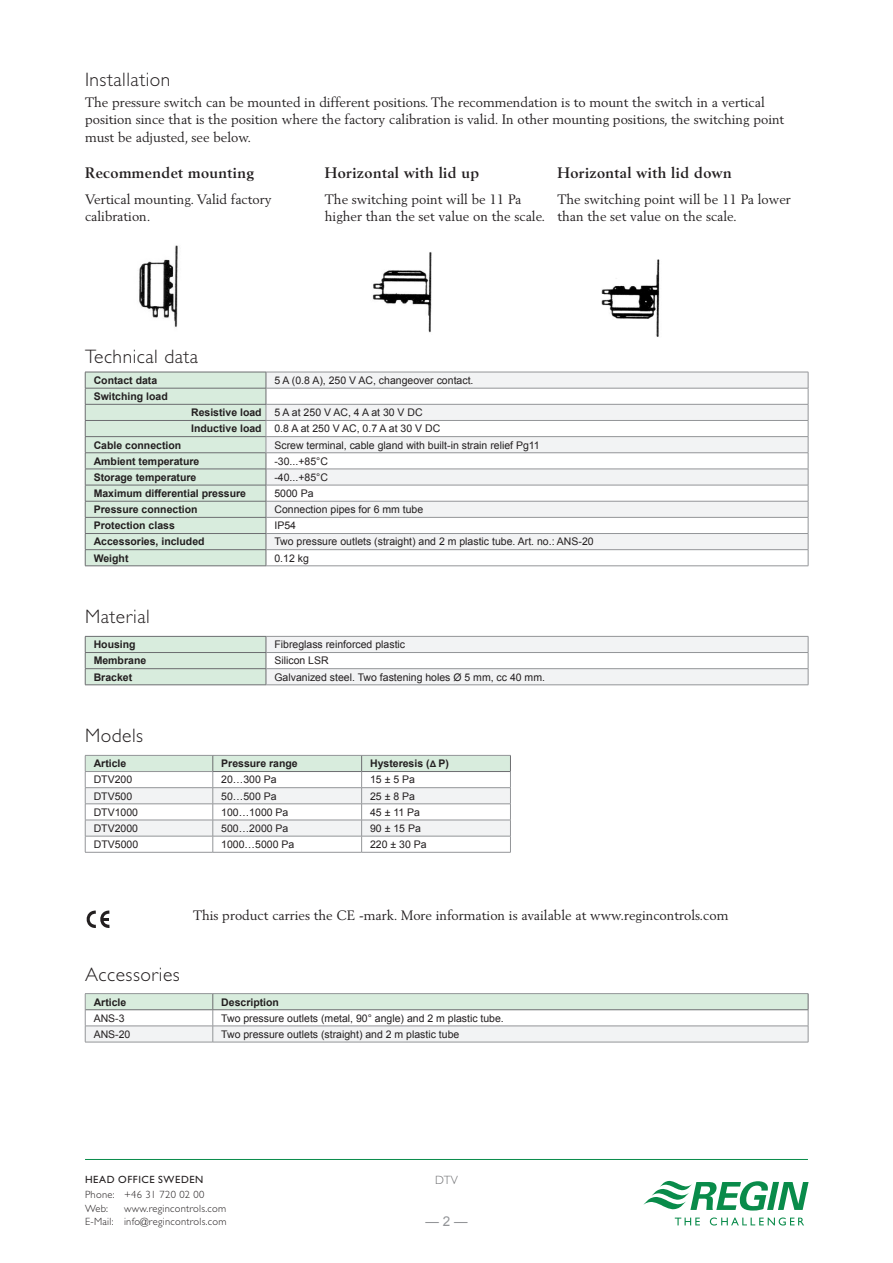
<style>
.page{position:relative;width:893px;height:1263px;background:#fff}
.page>*{position:absolute;margin:0;border:0;box-sizing:border-box;transform-origin:0 0}
.Header2{font:300 19.5px "Gill Sans Std";letter-spacing:.025em;color:#231f20}
.Body1{font:300 19.5px "Gill Sans Std";letter-spacing:.025em;color:#231f20}
.Header3{font:700 15px "Berling LT Std";letter-spacing:.025em;color:#231f20}
.Body1-2{font:13.5px/17.2px "Berling LT Std";color:#231f20}
.Body{font:13.5px/17.2px "Berling LT Std";color:#231f20}
.Header2-2{font:13.5px "Berling LT Std";color:#231f20}
.t1{font:13.5px "Arial";color:#939598}
.t2{font:300 12px "Gill Sans Std";color:#6c6d70}
.TableBody{font:10.5px "Arial";color:#231f20}
.TableHeader{font:700 10.5px "Arial";color:#231f20}
.t3{font:300 10.5px/13.5px "Gill Sans Std";letter-spacing:.025em;color:#231f20}
.ArtNr{font:10.5px "Arial";color:#231f20}
.t4{font:10.5px "Gill Sans Std";letter-spacing:.055em;color:#231f20}
.Brödtext{font:10.5px "Arial";color:#231f20}
.s1{font-size:9px}
</style>
<div class="page">
<svg style="left:643px;top:1180px;width:166px;height:30px"></svg>
<svg style="left:675px;top:1217px;width:25px;height:8px"></svg>
<svg style="left:710px;top:1217px;width:94px;height:8px"></svg>
<hr style="left:85px;top:1159px;width:723px;height:1px;background:#098b4a">
<img style="left:139px;top:245px;width:39px;height:83px">
<img style="left:372px;top:252px;width:60px;height:81px">
<img style="left:601px;top:259px;width:59px;height:78px">
<svg style="left:267px;top:373px;width:541px;height:176px;fill:#f2f3f4"></svg>
<hr style="left:266px;top:372px;width:542px;height:1px;background:#939598">
<hr style="left:266px;top:404px;width:542px;height:1px;background:#939598">
<hr style="left:266px;top:436px;width:542px;height:1px;background:#939598">
<hr style="left:266px;top:469px;width:542px;height:1px;background:#939598">
<hr style="left:266px;top:501px;width:542px;height:1px;background:#939598">
<hr style="left:266px;top:388px;width:542px;height:1px;background:#939598">
<hr style="left:266px;top:420px;width:542px;height:1px;background:#939598">
<hr style="left:266px;top:452px;width:542px;height:1px;background:#939598">
<hr style="left:266px;top:485px;width:542px;height:1px;background:#939598">
<hr style="left:266px;top:517px;width:542px;height:1px;background:#939598">
<hr style="left:266px;top:533px;width:542px;height:1px;background:#939598">
<svg style="left:808px;top:372px;width:1px;height:194px"></svg>
<svg style="left:85px;top:372px;width:182px;height:193px"></svg>
<hr style="left:85px;top:436px;width:181px;height:1px;background:#6c6d70">
<hr style="left:85px;top:517px;width:181px;height:1px;background:#6c6d70">
<hr style="left:85px;top:533px;width:181px;height:1px;background:#6c6d70">
<hr style="left:266px;top:549px;width:542px;height:1px;background:#939598">
<hr style="left:266px;top:565px;width:542px;height:1px;background:#939598">
<hr style="left:85px;top:549px;width:181px;height:1px;background:#6c6d70">
<hr style="left:85px;top:565px;width:181px;height:1px;background:#6c6d70">
<svg style="left:85px;top:636px;width:724px;height:49px"></svg>
<hr style="left:266px;top:684px;width:542px;height:1px;background:#939598">
<hr style="left:213px;top:852px;width:149px;height:1px;background:#939598">
<hr style="left:362px;top:852px;width:149px;height:1px;background:#939598">
<hr style="left:85px;top:852px;width:128px;height:1px;background:#939598">
<svg style="left:85px;top:755px;width:426px;height:97px"></svg>
<svg style="left:86px;top:910px;width:23px;height:18px"></svg>
<hr style="left:85px;top:1042px;width:128px;height:1px;background:#939598">
<svg style="left:85px;top:993px;width:724px;height:49px"></svg>
<hr style="left:213px;top:1042px;width:595px;height:1px;background:#939598">
<p class="Header2" style="left:85px;top:68px;width:87px">Installation</p>
<p class="Body1-2" style="left:85px;top:94px;width:701px">The pressure switch can be mounted in different positions. The recommendation is to mount the switch in a vertical position since that is the position where the factory calibration is valid. In other mounting positions, the switching point must be adjusted, see below.</p>
<p class="Header3" style="left:85px;top:164px;width:171px">Recommendet mounting</p>
<p class="Body" style="left:85px;top:190px;width:188px">Vertical mounting. Valid factory calibration.</p>
<p class="Header3" style="left:325px;top:164px;width:156px">Horizontal with lid up</p>
<p class="Body" style="left:325px;top:190px;width:222px">The switching point will be 11 Pa higher than the set value on the scale.</p>
<p class="Header3" style="left:557px;top:164px;width:176px">Horizontal with lid down</p>
<p class="Body" style="left:557px;top:190px;width:235px">The switching point will be 11 Pa lower than the set value on the scale.</p>
<p class="Body1" style="left:85px;top:346px;width:115px">Technical data</p>
<p class="TableHeader" style="left:94px;top:373px;width:65px">Contact data</p>
<p class="TableBody" style="left:274px;top:373px;width:201px">5 A (0.8 A), 250 V AC, changeover contact.</p>
<p class="TableHeader" style="left:94px;top:389px;width:76px">Switching load</p>
<p class="TableHeader" style="left:191px;top:405px;width:72px">Resistive load</p>
<p class="TableBody" style="left:274px;top:406px;width:150px">5 A at 250 V AC, 4 A at 30 V DC</p>
<p class="TableHeader" style="left:191px;top:422px;width:72px">Inductive load</p>
<p class="TableBody" style="left:274px;top:422px;width:167px">0.8 A at 250 V AC, 0.7 A at 30 V DC</p>
<p class="TableHeader" style="left:94px;top:438px;width:89px">Cable connection</p>
<p class="TableBody" style="left:274px;top:438px;width:267px">Screw terminal, cable gland with built-in strain relief Pg11</p>
<p class="TableHeader" style="left:94px;top:454px;width:107px">Ambient temperature</p>
<p class="TableBody" style="left:274px;top:454px;width:55px">-30...+85°C</p>
<p class="TableHeader" style="left:94px;top:470px;width:104px">Storage temperature</p>
<p class="TableBody" style="left:274px;top:470px;width:55px">-40...+85°C</p>
<p class="TableHeader" style="left:94px;top:486px;width:154px">Maximum differential pressure</p>
<p class="TableBody" style="left:274px;top:486px;width:41px">5000 Pa</p>
<p class="TableHeader" style="left:94px;top:502px;width:105px">Pressure connection</p>
<p class="TableBody" style="left:274px;top:502px;width:150px">Connection pipes for 6 mm tube</p>
<p class="TableHeader" style="left:94px;top:519px;width:83px">Protection class</p>
<p class="TableBody" style="left:274px;top:519px;width:23px">IP54</p>
<p class="TableHeader" style="left:94px;top:535px;width:112px">Accessories, included</p>
<p class="TableBody" style="left:274px;top:535px;width:321px">Two pressure outlets (straight) and 2 m plastic tube. Art. no.: ANS-20</p>
<p class="TableHeader" style="left:94px;top:551px;width:36px">Weight</p>
<p class="TableBody" style="left:274px;top:551px;width:36px">0.12 kg</p>
<p class="Header2" style="left:85px;top:606px;width:66px">Material</p>
<p class="TableHeader" style="left:94px;top:638px;width:44px">Housing</p>
<p class="TableBody" style="left:274px;top:638px;width:132px">Fibreglass reinforced plastic</p>
<p class="TableHeader" style="left:94px;top:654px;width:54px">Membrane</p>
<p class="TableBody" style="left:274px;top:654px;width:56px">Silicon LSR</p>
<p class="TableHeader" style="left:94px;top:670px;width:40px">Bracket</p>
<p class="TableBody" style="left:274px;top:670px;width:272px">Galvanized steel. Two fastening holes Ø 5 mm, cc 40 mm.</p>
<p class="Header2" style="left:85px;top:725px;width:60px">Models</p>
<p class="TableHeader" style="left:94px;top:756px;width:34px">Article</p>
<p class="TableHeader" style="left:221px;top:756px;width:78px">Pressure range</p>
<p class="TableHeader" style="left:370px;top:756px;width:81px">Hysteresis (<span class="s1">Δ</span> P)</p>
<p class="ArtNr" style="left:94px;top:773px;width:40px">DTV200</p>
<p class="TableBody" style="left:221px;top:773px;width:57px">20…300 Pa</p>
<p class="TableBody" style="left:370px;top:773px;width:46px">15 ± 5 Pa</p>
<p class="ArtNr" style="left:94px;top:789px;width:40px">DTV500</p>
<p class="TableBody" style="left:221px;top:789px;width:57px">50…500 Pa</p>
<p class="TableBody" style="left:370px;top:789px;width:46px">25 ± 8 Pa</p>
<p class="ArtNr" style="left:94px;top:805px;width:46px">DTV1000</p>
<p class="TableBody" style="left:221px;top:805px;width:69px">100…1000 Pa</p>
<p class="TableBody" style="left:370px;top:805px;width:51px">45 ± 11 Pa</p>
<p class="ArtNr" style="left:94px;top:821px;width:46px">DTV2000</p>
<p class="TableBody" style="left:221px;top:821px;width:69px">500…2000 Pa</p>
<p class="TableBody" style="left:370px;top:821px;width:52px">90 ± 15 Pa</p>
<p class="Brödtext" style="left:94px;top:837px;width:46px">DTV5000</p>
<p class="TableBody" style="left:221px;top:837px;width:74px">1000…5000 Pa</p>
<p class="TableBody" style="left:370px;top:837px;width:58px">220 ± 30 Pa</p>
<p class="Header2-2" style="left:193px;top:906px;width:537px">This product carries the CE -mark. More information is available at www.regincontrols.com</p>
<p class="Header2" style="left:85px;top:963px;width:96px">Accessories</p>
<p class="TableHeader" style="left:94px;top:995px;width:34px">Article</p>
<p class="TableHeader" style="left:221px;top:995px;width:59px">Description</p>
<p class="ArtNr" style="left:94px;top:1011px;width:32px">ANS-3</p>
<p class="TableBody" style="left:221px;top:1011px;width:284px">Two pressure outlets (metal, 90° angle) and 2 m plastic tube.</p>
<p class="ArtNr" style="left:94px;top:1027px;width:38px">ANS-20</p>
<p class="TableBody" style="left:221px;top:1027px;width:240px">Two pressure outlets (straight) and 2 m plastic tube</p>
<p class="t4" style="left:85px;top:1173px;width:120px">HEAD OFFICE SWEDEN</p>
<p class="t3" style="left:85px;top:1188px;width:121px">Phone: +46 31 720 02 00<br>Web:</p>
<p class="t2" style="left:435px;top:1173px;width:24px">DTV</p>
<p class="t3" style="left:85px;top:1201px;width:143px;text-align:right">www.regincontrols.com<br>E-Mail: info@regincontrols.com</p>
<p class="t1" style="left:425px;top:1212px;width:44px">— 2 —</p>
</div>
